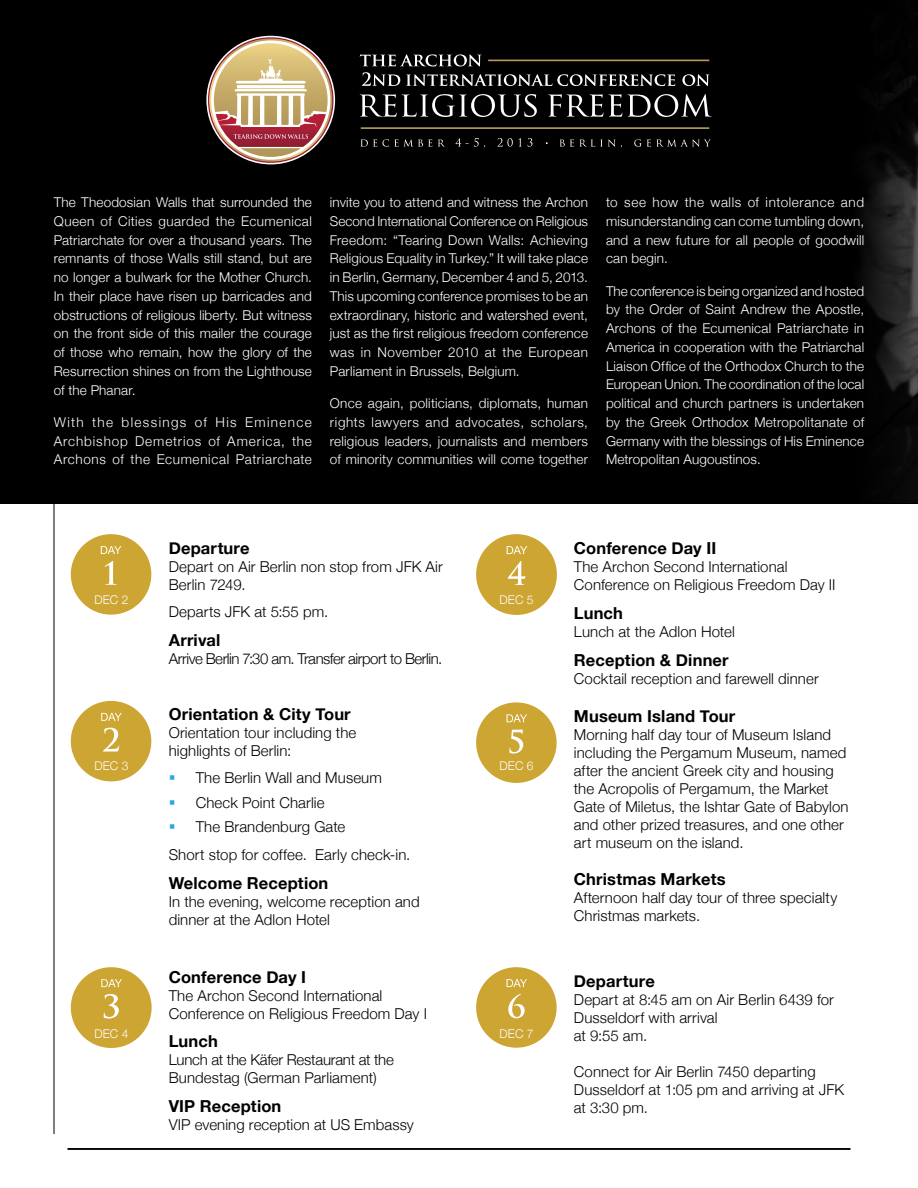
<style>
.page{position:relative;width:918px;height:1188px;background:#fff}
.page>*{position:absolute;margin:0;border:0;box-sizing:border-box;transform-origin:0 0}
.t1{font:700 16.5px "Helvetica Neue";letter-spacing:.01em;color:#000}
.t2{font:300 15px/18px "Helvetica Neue";letter-spacing:.005em;color:#000}
.t3{font:300 15px "Helvetica Neue";letter-spacing:-.03em;color:#000}
.t4{font:300 13.5px/18.8px "Helvetica Neue";letter-spacing:.01em;color:#fff;text-align:justify}
.t5{font:300 12px "Helvetica Neue";letter-spacing:.01em;color:#fff}
</style>
<div class="page">
<hr style="left:68px;top:1148px;width:782px;height:2px;background:#000">
<hr style="left:54px;top:115px;width:1px;height:1019px;background:#000">
<div style="left:69px;top:532px;width:84px;height:84px;background:#cca532;border-radius:50%"></div>
<div style="left:67px;top:531px;width:88px;height:87px;border:4px solid #fff;border-radius:50%"></div>
<svg style="left:105px;top:561px;width:12px;height:24px"></svg>
<svg style="left:101px;top:546px;width:20px;height:8px"></svg>
<div style="left:69px;top:699px;width:84px;height:84px;background:#cca532;border-radius:50%"></div>
<div style="left:67px;top:697px;width:88px;height:88px;border:4px solid #fff;border-radius:50%"></div>
<svg style="left:103px;top:728px;width:16px;height:24px"></svg>
<svg style="left:101px;top:713px;width:21px;height:8px"></svg>
<div style="left:69px;top:965px;width:84px;height:85px;background:#cca532;border-radius:50%"></div>
<div style="left:67px;top:964px;width:88px;height:88px;border:4px solid #fff;border-radius:50%"></div>
<svg style="left:104px;top:994px;width:15px;height:25px"></svg>
<svg style="left:101px;top:979px;width:21px;height:8px"></svg>
<div style="left:474px;top:532px;width:85px;height:85px;background:#cca532;border-radius:50%"></div>
<div style="left:472px;top:531px;width:89px;height:88px;border:4px solid #fff;border-radius:50%"></div>
<svg style="left:508px;top:561px;width:17px;height:24px"></svg>
<svg style="left:507px;top:546px;width:20px;height:8px"></svg>
<div style="left:474px;top:701px;width:84px;height:84px;background:#cca532;border-radius:50%"></div>
<div style="left:472px;top:699px;width:88px;height:88px;border:4px solid #fff;border-radius:50%"></div>
<svg style="left:509px;top:729px;width:14px;height:25px"></svg>
<svg style="left:507px;top:714px;width:20px;height:8px"></svg>
<div style="left:474px;top:965px;width:84px;height:85px;background:#cca532;border-radius:50%"></div>
<div style="left:472px;top:964px;width:88px;height:87px;border:4px solid #fff;border-radius:50%"></div>
<svg style="left:508px;top:994px;width:17px;height:24px"></svg>
<svg style="left:507px;top:979px;width:20px;height:8px"></svg>
<div style="left:0;top:0;width:918px;height:503px;background:#000"></div>
<svg style="left:360px;top:139px;width:72px;height:8px"></svg>
<svg style="left:438px;top:139px;width:7px;height:8px"></svg>
<svg style="left:455px;top:138px;width:30px;height:10px"></svg>
<svg style="left:497px;top:138px;width:25px;height:9px"></svg>
<svg style="left:528px;top:138px;width:4px;height:9px"></svg>
<svg style="left:560px;top:139px;width:62px;height:9px"></svg>
<svg style="left:634px;top:139px;width:77px;height:8px"></svg>
<svg style="left:360px;top:54px;width:121px;height:12px"></svg>
<svg style="left:362px;top:72px;width:38px;height:14px"></svg>
<svg style="left:406px;top:74px;width:269px;height:12px"></svg>
<svg style="left:682px;top:74px;width:27px;height:12px"></svg>
<svg style="left:360px;top:94px;width:177px;height:23px"></svg>
<svg style="left:548px;top:94px;width:55px;height:23px"></svg>
<svg style="left:609px;top:94px;width:103px;height:23px"></svg>
<hr style="left:361px;top:127px;width:348px;height:2px;background:#b2975a">
<hr style="left:488px;top:60px;width:221px;height:1px;background:#b2975a">
<svg style="left:206px;top:35px;width:130px;height:130px"></svg>
<img style="left:861px;top:75px;width:57px;height:428px">
<p class="t4" style="left:54px;top:192px;width:260px">The Theodosian Walls that surrounded the Queen of Cities guarded the Ecumenical Patriarchate for over a thousand years. The remnants of those Walls still stand, but are no longer a bulwark for the Mother Church.<br>In their place have risen up barricades and obstructions of religious liberty. But witness on the front side of this mailer the courage of those who remain, how the glory of the Resurrection shines on from the Lighthouse of the Phanar.</p>
<p class="t4" style="left:54px;top:412px;width:260px">With the blessings of His Eminence Archbishop Demetrios of America, the Archons of the Ecumenical Patriarchate</p>
<p class="t4" style="left:330px;top:192px;width:260px">invite you to attend and witness the Archon Second International Conference on Religious Freedom: “Tearing Down Walls: Achieving Religious Equality in Turkey.” It will take place in Berlin, Germany, December 4 and 5, 2013.<br>This upcoming conference promises to be an extraordinary, historic and watershed event, just as the first religious freedom conference was in November 2010 at the European Parliament in Brussels, Belgium.</p>
<p class="t4" style="left:330px;top:393px;width:260px">Once again, politicians, diplomats, human rights lawyers and advocates, scholars, religious leaders, journalists and members of minority communities will come together</p>
<p class="t4" style="left:606px;top:192px;width:260px">to see how the walls of intolerance and misunderstanding can come tumbling down, and a new future for all people of goodwill can begin.</p>
<p class="t4" style="left:606px;top:281px;width:260px">The conference is being organized and hosted by the Order of Saint Andrew the Apostle, Archons of the Ecumenical Patriarchate in America in cooperation with the Patriarchal Liaison Office of the Orthodox Church to the European Union. The coordination of the local political and church partners is undertaken by the Greek Orthodox Metropolitanate of Germany with the blessings of His Eminence Metropolitan Augoustinos.</p>
<p class="t1" style="left:169px;top:535px;width:83px">Departure</p>
<p class="t2" style="left:169px;top:557px;width:276px">Depart on Air Berlin non stop from JFK Air<br>Berlin 7249.</p>
<p class="t2" style="left:169px;top:602px;width:161px">Departs JFK at 5:55 pm.</p>
<p class="t1" style="left:169px;top:627px;width:53px">Arrival</p>
<p class="t3" style="left:169px;top:647px;width:275px">Arrive Berlin 7:30 am. Transfer airport to Berlin.</p>
<p class="t5" style="left:94px;top:590px;width:36px">DEC 2</p>
<p class="t5" style="left:500px;top:590px;width:36px">DEC 5</p>
<p class="t5" style="left:94px;top:756px;width:36px">DEC 3</p>
<p class="t5" style="left:94px;top:1024px;width:36px">DEC 4</p>
<p class="t1" style="left:169px;top:701px;width:183px">Orientation &amp; City Tour</p>
<p class="t2" style="left:169px;top:723px;width:189px">Orientation tour including the highlights of Berlin:</p>
<p class="t2" style="left:196px;top:764px;width:188px;line-height:24.8px">The Berlin Wall and Museum<br>Check Point Charlie<br>The Brandenburg Gate</p>
<p class="t2" style="left:169px;top:845px;width:243px">Short stop for coffee. Early check-in.</p>
<p class="t1" style="left:169px;top:870px;width:161px">Welcome Reception</p>
<p class="t2" style="left:169px;top:892px;width:252px">In the evening, welcome reception and dinner at the Adlon Hotel</p>
<p class="t1" style="left:169px;top:964px;width:137px">Conference Day I</p>
<p class="t2" style="left:169px;top:985px;width:260px">The Archon Second International<br>Conference on Religious Freedom Day I</p>
<p class="t1" style="left:169px;top:1028px;width:51px">Lunch</p>
<p class="t2" style="left:169px;top:1050px;width:227px">Lunch at the Käfer Restaurant at the<br>Bundestag (German Parliament)</p>
<p class="t1" style="left:169px;top:1093px;width:114px">VI P Reception</p>
<p class="t2" style="left:169px;top:1115px;width:247px">VIP evening reception at US Embassy</p>
<p class="t5" style="left:500px;top:756px;width:36px">DEC 6</p>
<p class="t5" style="left:500px;top:1024px;width:36px">DEC 7</p>
<p class="t1" style="left:574px;top:535px;width:138px">Conference Day II</p>
<p class="t2" style="left:574px;top:557px;width:263px">The Archon Second International<br>Conference on Religious Freedom Day II</p>
<p class="t1" style="left:574px;top:600px;width:51px">Lunch</p>
<p class="t2" style="left:574px;top:622px;width:163px">Lunch at the Adlon Hotel</p>
<p class="t1" style="left:574px;top:647px;width:156px">Reception &amp; Dinner</p>
<p class="t2" style="left:574px;top:669px;width:246px">Cocktail reception and farewell dinner</p>
<p class="t1" style="left:574px;top:703px;width:163px">Museum Island Tour</p>
<p class="t2" style="left:574px;top:724px;width:276px">Morning half day tour of Museum Island including the Pergamum Museum, named after the ancient Greek city and housing the Acropolis of Pergamum, the Market Gate of Miletus, the Ishtar Gate of Babylon and other prized treasures, and one other art museum on the island.</p>
<p class="t1" style="left:574px;top:867px;width:153px">Christmas Markets</p>
<p class="t2" style="left:574px;top:888px;width:265px">Afternoon half day tour of three specialty<br>Christmas markets.</p>
<p class="t1" style="left:574px;top:968px;width:83px">Departure</p>
<p class="t2" style="left:574px;top:990px;width:262px">Depart at 8:45 am on Air Berlin 6439 for<br>Dusseldorf with arrival<br>at 9:55 am.</p>
<p class="t2" style="left:574px;top:1062px;width:272px">Connect for Air Berlin 7450 departing<br>Dusseldorf at 1:05 pm and arriving at JFK at 3:30 pm.</p>
</div>
